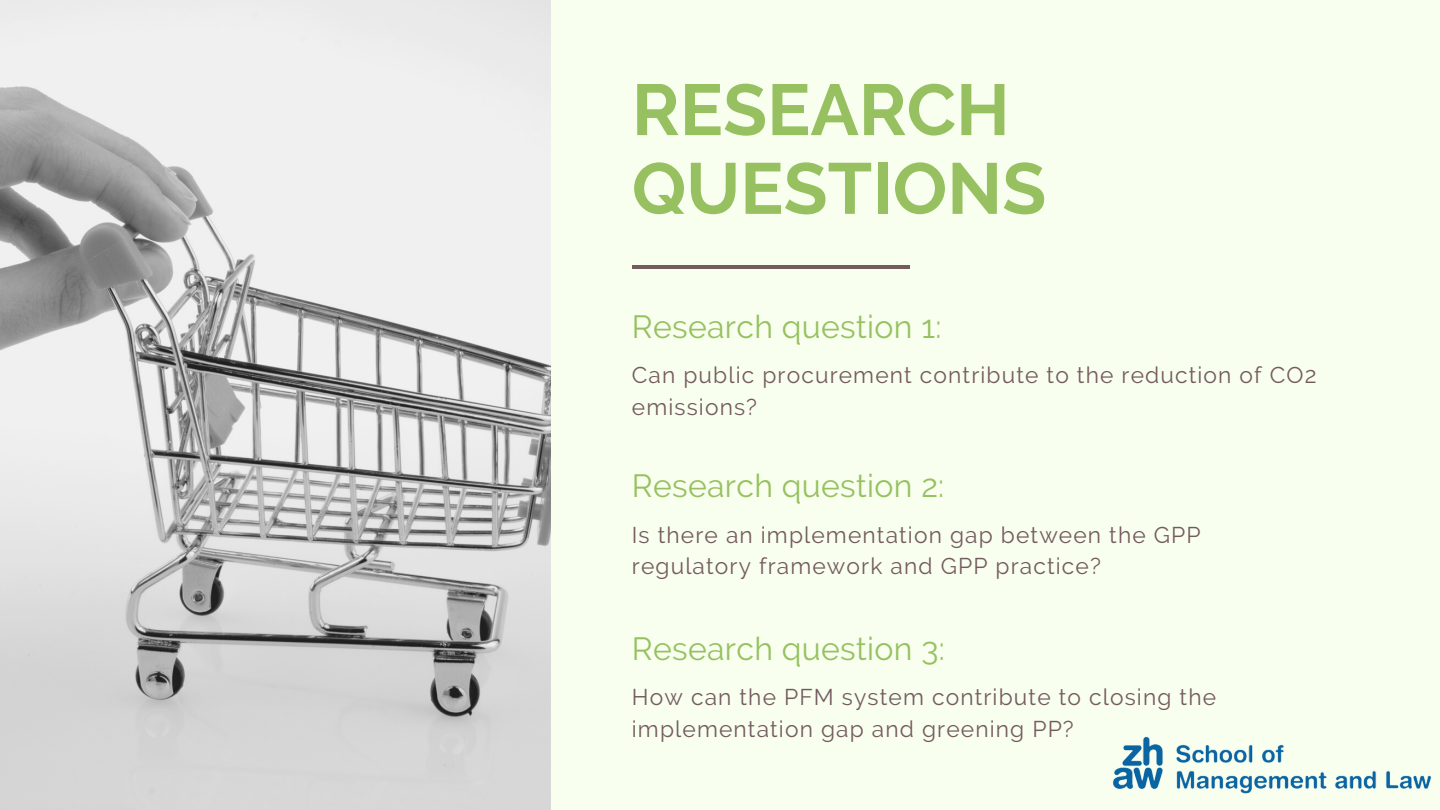
<style>
.page{position:relative;width:1440px;height:810px;background:#f8ffef}
.page>*{position:absolute;margin:0;border:0;box-sizing:border-box;transform-origin:0 0}
.t1{font:700 72px/78.8px "Raleway";color:#97c160}
.t2{font:32px "Raleway";letter-spacing:.01em;color:#97c160}
.t3{font:22.7px/31.5px "Raleway";letter-spacing:.05em;color:#755b60}
</style>
<div class="page">
<img style="left:0;top:0;width:550px;height:810px">
<hr style="left:632px;top:265px;width:277px;height:3px;background:#755b60">
<img style="left:1113px;top:736px;width:318px;height:58px">
<h1 class="t1" style="left:632px;top:70px;width:416px">RESEARCH<br>QUESTIONS</h1>
<h2 class="t2" style="left:632px;top:308px;width:311px">Research question 1:</h2>
<p class="t3" style="left:632px;top:360px;width:686px">Can public procurement contribute to the reduction of CO2 emissions?</p>
<h2 class="t2" style="left:632px;top:467px;width:314px">Research question 2:</h2>
<p class="t3" style="left:632px;top:519px;width:570px">Is there an implementation gap between the GPP regulatory framework and GPP practice?</p>
<h2 class="t2" style="left:632px;top:629px;width:314px">Research question 3:</h2>
<p class="t3" style="left:632px;top:681px;width:586px">How can the PFM system contribute to closing the implementation gap and greening PP?</p>
</div>
